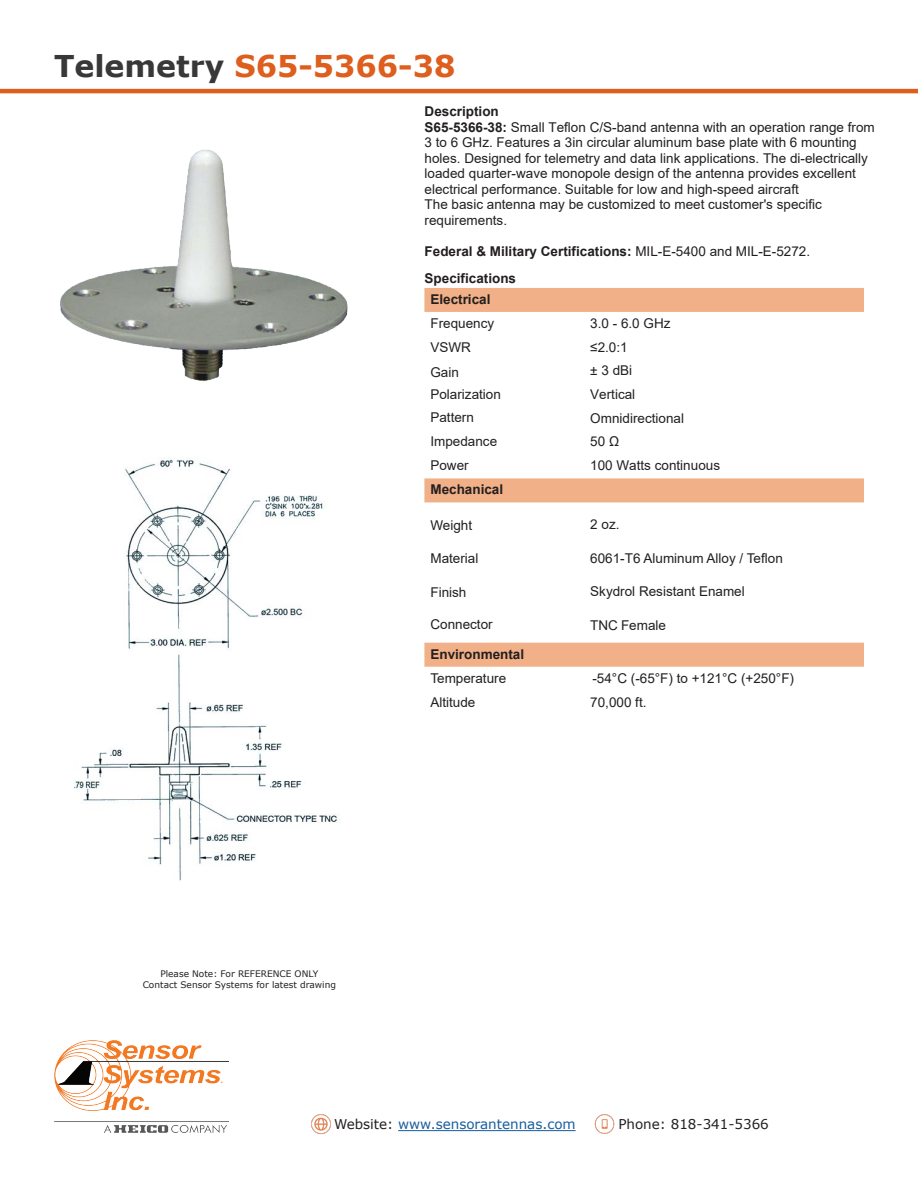
<style>
.page{position:relative;width:918px;height:1188px;background:#fff}
.page>*{position:absolute;margin:0;border:0;box-sizing:border-box;transform-origin:0 0}
.t1{font:700 30px "Verdana";color:#de5e1d}
.t2{font:13.5px/15.5px "Arial";color:#231f20}
.t3{font:700 13.5px/27px "Arial";color:#231f20}
.t4{font:13.5px "Verdana";color:#175d9e}
.t5{font:13.5px "Verdana";color:#231f20}
.t6{font:9px "Verdana";color:#231f20}
.s1{color:#383839}
.s2{font-weight:700}
.s3{font-weight:400}
.s4{color:#231f20}
</style>
<div class="page">
<hr style="left:0;top:89px;width:918px;height:4px;background:#de5e1d">
<img style="left:55px;top:1041px;width:174px;height:91px">
<hr style="left:398px;top:1130px;width:178px;height:1px;background:#175d9e">
<img style="left:311px;top:1114px;width:20px;height:21px">
<img style="left:594px;top:1114px;width:21px;height:20px">
<svg style="left:424px;top:288px;width:440px;height:379px"></svg>
<img style="left:60px;top:149px;width:288px;height:232px">
<img style="left:74px;top:457px;width:266px;height:424px">
<p class="t1" style="left:54px;top:45px;width:403px"><span class="s1">Telemetry</span> S65-5366-38</p>
<p class="t2" style="left:425px;top:103px;width:452px"><span class="s2">Description<br>S65-5366-38:</span> Small Teflon C/S-band antenna with an operation range from 3 to 6 GHz. Features a 3in circular aluminum base plate with 6 mounting holes. Designed for telemetry and data link applications. The di-electrically loaded quarter-wave monopole design of the antenna provides excellent electrical performance. Suitable for low and high-speed aircraft<br>The basic antenna may be customized to meet customer's specific requirements.</p>
<p class="t3" style="left:425px;top:238px;width:387px">Federal &amp; Military Certifications: <span class="s3">MIL-E-5400 and MIL-E-5272.<br></span>Specifications</p>
<p class="t3" style="left:430px;top:286px;width:62px">Electrical</p>
<p class="t2" style="left:430px;top:315px;width:65px">Frequency</p>
<p class="t2" style="left:430px;top:339px;width:42px">VSWR</p>
<p class="t2" style="left:430px;top:364px;width:30px">Gain</p>
<p class="t2" style="left:430px;top:387px;width:72px">Polarization</p>
<p class="t2" style="left:430px;top:410px;width:45px">Pattern</p>
<p class="t2" style="left:430px;top:434px;width:68px">Impedance</p>
<p class="t2" style="left:430px;top:458px;width:40px">Power</p>
<p class="t2" style="left:590px;top:311px;width:131px;line-height:23.7px">3.0 - 6.0 GHz<br>≤2.0:1<br>± 3 dBi<br>Vertical<br>Omnidirectional<br>50 Ω<br>100 Watts continuous</p>
<p class="t3" style="left:430px;top:476px;width:74px">Mechanical</p>
<p class="t2" style="left:430px;top:517px;width:43px">Weight</p>
<p class="t2" style="left:430px;top:550px;width:50px">Material</p>
<p class="t2" style="left:430px;top:584px;width:38px">Finish</p>
<p class="t2" style="left:430px;top:617px;width:64px">Connector</p>
<p class="t2" style="left:590px;top:516px;width:31px">2 oz.</p>
<p class="t2" style="left:590px;top:550px;width:194px">6061-T6 Aluminum Alloy / Teflon</p>
<p class="t2" style="left:590px;top:584px;width:156px">Skydrol Resistant Enamel</p>
<p class="t2" style="left:590px;top:618px;width:77px">TNC Female</p>
<p class="t3" style="left:430px;top:640px;width:95px">Environmental</p>
<p class="t2" style="left:430px;top:666px;width:77px;line-height:24px">Temperature<br>Altitude</p>
<p class="t2" style="left:590px;top:666px;width:205px;line-height:24px">-54°C (-65°F) to +121°C (+250°F)<br>70,000 ft.</p>
<p class="t6" style="left:160px;top:967px;width:159px">Please Note: For REFERENCE ONLY</p>
<p class="t6" style="left:143px;top:978px;width:195px">Contact Sensor Systems for latest drawing</p>
<p class="t4" style="left:334px;top:1115px;width:243px"><span class="s4">Website:</span> www.sensorantennas.com</p>
<p class="t5" style="left:618px;top:1115px;width:152px">Phone: 818-341-5366</p>
</div>
